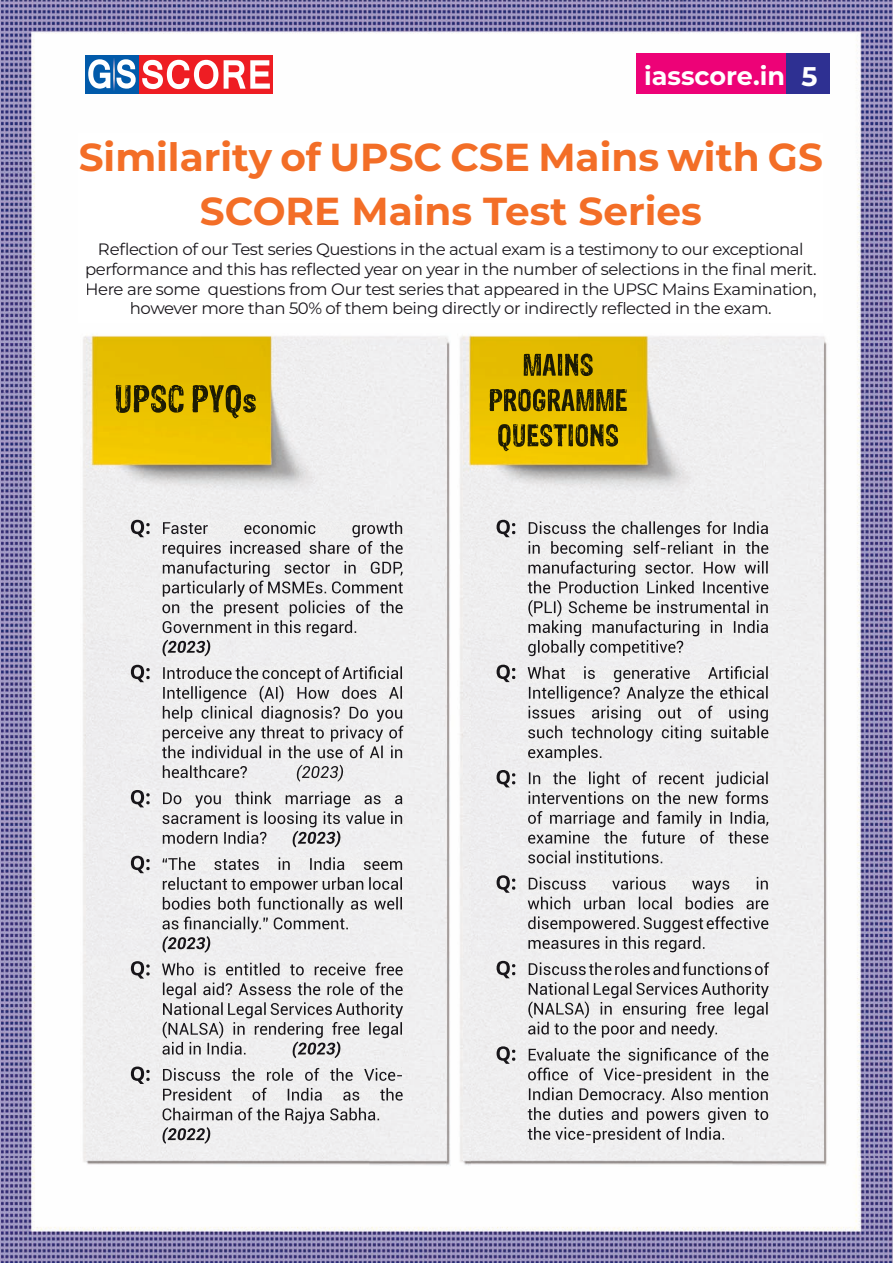
<style>
.page{position:relative;width:893px;height:1263px;background:#fff}
.page>*{position:absolute;margin:0;border:0;box-sizing:border-box;transform-origin:0 0}
.t1{font:700 39px/54px "Montserrat";color:#f36e27;text-align:center}
.t2{font:700 25.5px "Montserrat";color:#fff}
.t3{font:16.5px/19.8px "Montserrat";letter-spacing:-.025em;color:#1a171c;text-align:center}
.s1{font-size:27px}
</style>
<div class="page">
<img style="left:1px;top:0;width:892px;height:158px">
<img style="left:1px;top:158px;width:34px;height:999px">
<img style="left:857px;top:158px;width:36px;height:999px">
<img style="left:1px;top:1157px;width:892px;height:106px">
<img style="left:0;top:0;width:1px;height:1263px">
<div style="left:636px;top:54px;width:194px;height:40px;background:#ed0277"></div>
<div style="left:786px;top:54px;width:44px;height:40px;background:#2e3092"></div>
<div style="left:85px;top:55px;width:188px;height:39px;background:#ee1d23"></div>
<div style="left:85px;top:55px;width:54px;height:39px;background:#015aaa"></div>
<svg style="left:142px;top:60px;width:128px;height:29px"></svg>
<svg style="left:88px;top:58px;width:48px;height:32px"></svg>
<img style="left:471px;top:335px;width:261px;height:620px">
<div style="left:732px;top:336px;width:97px;height:831px;background:#efeff0"></div>
<div style="left:471px;top:955px;width:262px;height:212px;background:#efeeef"></div>
<div style="left:79px;top:133px;width:744px;height:190px;background:#fff"></div>
<img style="left:64px;top:335px;width:376px;height:832px">
<img style="left:440px;top:335px;width:31px;height:832px">
<img style="left:131px;top:520px;width:19px;height:17px">
<img style="left:163px;top:521px;width:240px;height:16px">
<img style="left:163px;top:541px;width:240px;height:16px">
<img style="left:163px;top:561px;width:240px;height:16px">
<img style="left:163px;top:581px;width:240px;height:16px">
<img style="left:162px;top:600px;width:241px;height:16px">
<img style="left:163px;top:620px;width:195px;height:16px">
<img style="left:163px;top:640px;width:47px;height:16px">
<img style="left:131px;top:665px;width:19px;height:17px">
<img style="left:163px;top:666px;width:240px;height:16px">
<img style="left:163px;top:685px;width:240px;height:17px">
<img style="left:163px;top:706px;width:240px;height:16px">
<img style="left:163px;top:725px;width:241px;height:17px">
<img style="left:162px;top:745px;width:241px;height:13px">
<img style="left:163px;top:765px;width:85px;height:13px">
<img style="left:297px;top:765px;width:46px;height:17px">
<img style="left:131px;top:790px;width:19px;height:17px">
<img style="left:163px;top:791px;width:240px;height:17px">
<img style="left:162px;top:811px;width:241px;height:16px">
<img style="left:163px;top:831px;width:103px;height:13px">
<img style="left:293px;top:831px;width:47px;height:16px">
<img style="left:131px;top:856px;width:19px;height:17px">
<img style="left:163px;top:857px;width:240px;height:13px">
<img style="left:163px;top:877px;width:240px;height:16px">
<img style="left:163px;top:897px;width:240px;height:16px">
<img style="left:162px;top:916px;width:187px;height:17px">
<img style="left:163px;top:936px;width:47px;height:17px">
<img style="left:131px;top:961px;width:19px;height:17px">
<img style="left:162px;top:962px;width:241px;height:13px">
<img style="left:163px;top:982px;width:240px;height:16px">
<img style="left:163px;top:1002px;width:240px;height:16px">
<img style="left:163px;top:1021px;width:240px;height:17px">
<img style="left:162px;top:1042px;width:85px;height:13px">
<img style="left:293px;top:1041px;width:47px;height:17px">
<img style="left:131px;top:1066px;width:19px;height:18px">
<img style="left:163px;top:1068px;width:239px;height:13px">
<img style="left:163px;top:1088px;width:240px;height:13px">
<img style="left:163px;top:1107px;width:218px;height:17px">
<img style="left:163px;top:1127px;width:47px;height:17px">
<img style="left:497px;top:520px;width:18px;height:17px">
<img style="left:529px;top:521px;width:240px;height:16px">
<img style="left:529px;top:541px;width:240px;height:16px">
<img style="left:528px;top:561px;width:241px;height:16px">
<img style="left:528px;top:581px;width:241px;height:12px">
<img style="left:528px;top:600px;width:241px;height:17px">
<img style="left:528px;top:620px;width:241px;height:16px">
<img style="left:528px;top:640px;width:155px;height:16px">
<img style="left:497px;top:665px;width:18px;height:17px">
<img style="left:528px;top:666px;width:241px;height:16px">
<img style="left:529px;top:686px;width:240px;height:16px">
<img style="left:529px;top:706px;width:240px;height:16px">
<img style="left:528px;top:726px;width:241px;height:16px">
<img style="left:528px;top:745px;width:73px;height:16px">
<img style="left:497px;top:770px;width:18px;height:17px">
<img style="left:529px;top:771px;width:240px;height:17px">
<img style="left:529px;top:791px;width:240px;height:13px">
<img style="left:528px;top:811px;width:241px;height:16px">
<img style="left:528px;top:831px;width:241px;height:13px">
<img style="left:528px;top:851px;width:134px;height:12px">
<img style="left:497px;top:875px;width:18px;height:18px">
<img style="left:529px;top:877px;width:240px;height:16px">
<img style="left:528px;top:897px;width:241px;height:12px">
<img style="left:528px;top:916px;width:241px;height:16px">
<img style="left:528px;top:936px;width:176px;height:16px">
<img style="left:497px;top:961px;width:18px;height:17px">
<img style="left:529px;top:962px;width:240px;height:13px">
<img style="left:529px;top:982px;width:240px;height:16px">
<img style="left:528px;top:1001px;width:241px;height:17px">
<img style="left:528px;top:1022px;width:189px;height:16px">
<img style="left:497px;top:1046px;width:18px;height:18px">
<img style="left:529px;top:1048px;width:240px;height:16px">
<img style="left:528px;top:1067px;width:241px;height:17px">
<img style="left:529px;top:1087px;width:240px;height:16px">
<img style="left:528px;top:1107px;width:241px;height:16px">
<img style="left:528px;top:1127px;width:196px;height:16px">
<img style="left:116px;top:385px;width:140px;height:33px">
<img style="left:524px;top:354px;width:69px;height:22px">
<img style="left:490px;top:389px;width:137px;height:22px">
<img style="left:498px;top:424px;width:120px;height:27px">
<h2 class="t2" style="left:644px;top:57px;width:175px">iasscore.in <span class="s1">5</span></h2>
<h1 class="t1" style="left:79px;top:128px;width:746px">Similarity of UPSC CSE Mains with GS<br>SCORE Mains Test Series</h1>
<p class="t3" style="left:85px;top:239px;width:733px">Reflection of our Test series Questions in the actual exam is a testimony to our exceptional performance and this has reflected year on year in the number of selections in the final merit.<br>Here are some questions from Our test series that appeared in the UPSC Mains Examination, however more than 50% of them being directly or indirectly reflected in the exam.</p>
</div>
